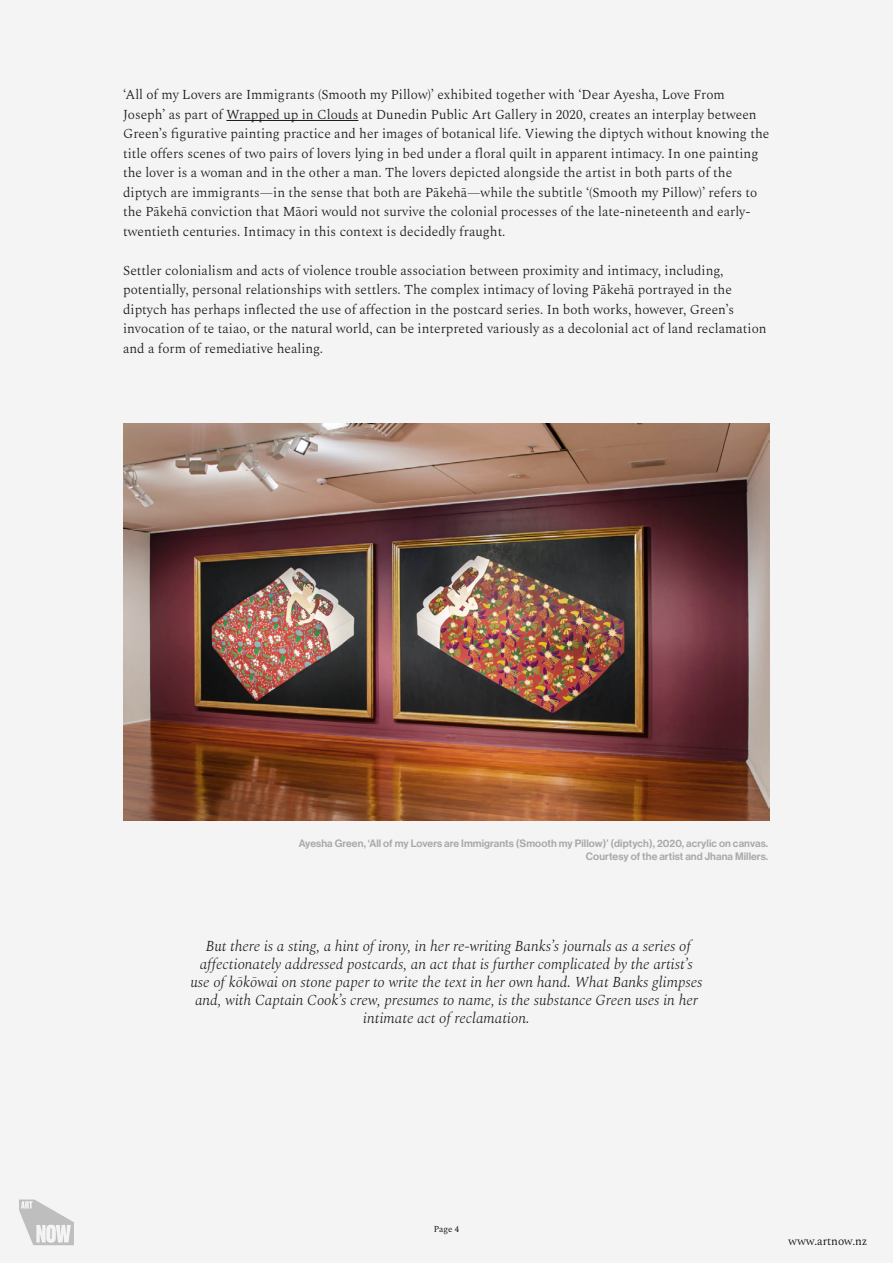
<style>
.page{position:relative;width:893px;height:1263px;background:#f4f4f4}
.page>*{position:absolute;margin:0;border:0;box-sizing:border-box;transform-origin:0 0}
.t1{font:italic 300 15px/18px "Spectral";color:#181818;text-align:center}
.t2{font:300 13.5px/19.5px "Spectral";color:#181818}
.t3{font:300 11.7px "Spectral";color:#000}
.t4{font:10.5px/12.6px "N Haas Grotesk DS Pro 65 Md";letter-spacing:.01em;color:#a7a9ac;text-align:right}
.t5{font:300 9px "Spectral";color:#000}
.s1{color:#1a1a1a}
</style>
<div class="page">
<svg style="left:19px;top:1199px;width:55px;height:46px"></svg>
<hr style="left:226px;top:120px;width:132px;height:1px;background:#1a1a1a">
<img style="left:123px;top:423px;width:647px;height:397px">
<p class="t2" style="left:123px;top:84px;width:648px">‘All of my Lovers are Immigrants (Smooth my Pillow)’ exhibited together with ‘Dear Ayesha, Love From Joseph’ as part of <span class="s1">Wrapped up in Clouds</span> at Dunedin Public Art Gallery in 2020, creates an interplay between Green’s figurative painting practice and her images of botanical life. Viewing the diptych without knowing the title offers scenes of two pairs of lovers lying in bed under a floral quilt in apparent intimacy. In one painting the lover is a woman and in the other a man. The lovers depicted alongside the artist in both parts of the diptych are immigrants—in the sense that both are Pākehā—while the subtitle ‘(Smooth my Pillow)’ refers to the Pākehā conviction that Māori would not survive the colonial processes of the late-nineteenth and early&shy;twentieth centuries. Intimacy in this context is decidedly fraught.</p>
<p class="t2" style="left:123px;top:260px;width:645px">Settler colonialism and acts of violence trouble association between proximity and intimacy, including, potentially, personal relationships with settlers. The complex intimacy of loving Pākehā portrayed in the diptych has perhaps inflected the use of affection in the postcard series. In both works, however, Green’s invocation of te taiao, or the natural world, can be interpreted variously as a decolonial act of land reclamation and a form of remediative healing.</p>
<p class="t4" style="left:299px;top:837px;width:471px">Ayesha Green, ‘All of my Lovers are Immigrants (Smooth my Pillow)’ (diptych), 2020, acrylic on canvas.<br>Courtesy of the artist and Jhana Millers.</p>
<p class="t1" style="left:190px;top:935px;width:514px">But there is a sting, a hint of irony, in her re-writing Banks’s journals as a series of affectionately addressed postcards, an act that is further complicated by the artist’s use of kōkōwai on stone paper to write the text in her own hand. What Banks glimpses and, with Captain Cook’s crew, presumes to name, is the substance Green uses in her intimate act of reclamation.</p>
<p class="t5" style="left:434px;top:1222px;width:27px">Page 4</p>
<p class="t3" style="left:788px;top:1233px;width:80px">www.artnow.nz</p>
</div>
